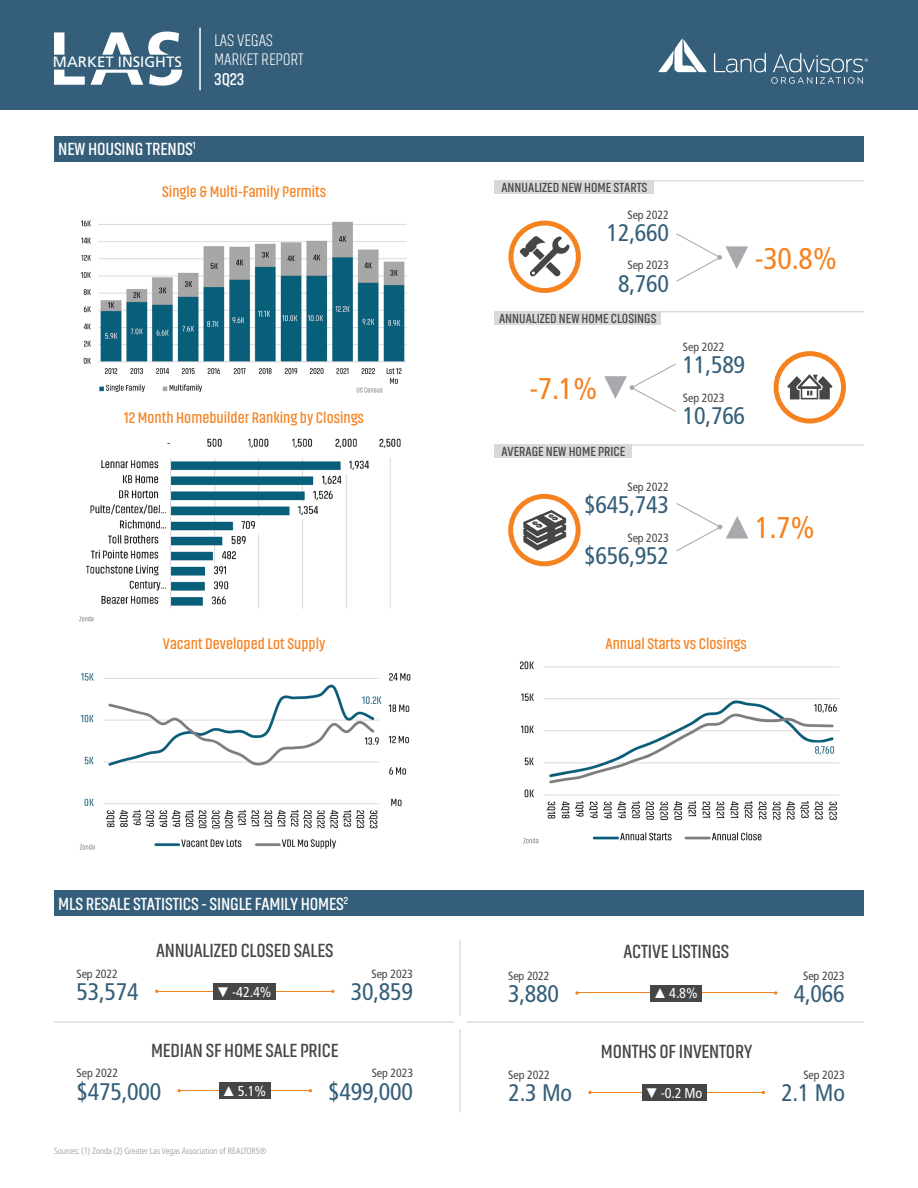
<style>
.page{position:relative;width:918px;height:1188px;background:#fff}
.page>*{position:absolute;margin:0;border:0;box-sizing:border-box;transform-origin:0 0}
.MLS_Housing_Stat_Left{font:condensed 30px "Frutiger LT Pro";color:#f58220}
.MLS_Housing_Stat_Right{font:condensed 30px "Frutiger LT Pro";color:#f58220}
.MLS_Housing_Stat_Right-2{font:condensed 24px "Frutiger LT Pro";letter-spacing:-.01em;color:#345e79}
.Body_Copy_01_Left{font:condensed 24px "Frutiger LT Pro";letter-spacing:-.01em;color:#345e79}
.Body_Copy_01_Right{font:condensed 24px "Frutiger LT Pro";letter-spacing:-.01em;color:#345e79}
.MLS_Housing_Stat_Left-2{font:condensed 24px "Frutiger LT Pro";letter-spacing:-.01em;color:#345e79}
.Body_Copy_Centered{font:600 19.5px "Akhand";letter-spacing:-.01em;color:#454646}
.Body_Copy_01_Left-2{font:600 18px "Akhand";letter-spacing:-.01em;color:#fff}
.t1{font:200 17.4px "Akhand";letter-spacing:-.01em;color:#fff}
.t2{font:600 17.4px "Akhand";color:#fff}
.Body_Copy_Centered-2{font:600 15.75px "Akhand";color:#f58220}
.t3{font:15px "Frutiger LT Pro";color:#fff}
.Stat_Rate_Indented_Centered{font:condensed 14.25px "Frutiger LT Pro";color:#fff}
.Subheadline_01_Left_Indented{font:600 13.5px "Akhand";color:#454646}
.Stat_Rate_Indented_Centered-2{font:600 13.5px "Akhand";color:#454646}
.MLS_Housing_Stat_Right-3{font:condensed 12px "Frutiger LT Pro";letter-spacing:-.01em;color:#454646}
.Body_Copy_01_Left-3{font:condensed 12px "Frutiger LT Pro";letter-spacing:-.01em;color:#454646}
.Body_Copy_01_Right-2{font:condensed 12px "Frutiger LT Pro";letter-spacing:-.01em;color:#454646}
.MLS_Housing_Stat_Left-3{font:condensed 12px "Frutiger LT Pro";letter-spacing:-.01em;color:#454646}
.t4{font:300 condensed 9px "Frutiger LT Pro";letter-spacing:-.01em;color:#939598}
.s1{font-family:"Arial Narrow";font-stretch:normal}
</style>
<div class="page">
<div style="left:0;top:0;width:918px;height:109px;background:#345e79"></div>
<svg style="left:714px;top:52px;width:154px;height:32px"></svg>
<svg style="left:659px;top:39px;width:48px;height:33px"></svg>
<hr style="left:199px;top:28px;width:2px;height:62px;background:#fff">
<svg style="left:54px;top:32px;width:128px;height:54px"></svg>
<div style="left:508px;top:494px;width:73px;height:72px;border:5px solid #f5821f;border-radius:50%"></div>
<div style="left:774px;top:351px;width:72px;height:73px;border:5px solid #f5821f;border-radius:50%"></div>
<svg style="left:787px;top:374px;width:45px;height:25px"></svg>
<div style="left:508px;top:221px;width:73px;height:72px;border:5px solid #f5821f;border-radius:50%"></div>
<svg style="left:520px;top:236px;width:50px;height:41px"></svg>
<svg style="left:523px;top:510px;width:43px;height:41px"></svg>
<hr style="left:495px;top:311px;width:369px;height:1px;background:#dcdddf">
<hr style="left:495px;top:444px;width:369px;height:2px;background:#dcdddf">
<hr style="left:495px;top:180px;width:369px;height:2px;background:#dcdddf">
<div style="left:495px;top:180px;width:159px;height:14px;background:#d8d9da"></div>
<svg style="left:676px;top:233px;width:72px;height:49px"></svg>
<div style="left:495px;top:311px;width:166px;height:14px;background:#d8d9da"></div>
<img style="left:519px;top:661px;width:320px;height:183px">
<div style="left:495px;top:444px;width:137px;height:14px;background:#d8d9da"></div>
<img style="left:79px;top:673px;width:332px;height:177px">
<img style="left:79px;top:438px;width:322px;height:184px">
<img style="left:80px;top:220px;width:327px;height:173px">
<svg style="left:676px;top:503px;width:72px;height:49px"></svg>
<svg style="left:604px;top:363px;width:72px;height:49px"></svg>
<hr style="left:54px;top:1021px;width:810px;height:2px;background:#dcdddf">
<hr style="left:459px;top:940px;width:2px;height:173px;background:#dcdddf">
<div style="left:454px;top:1016px;width:12px;height:12px;background:#fff"></div>
<hr style="left:158px;top:991px;width:130px;height:1px;background:#f58220">
<hr style="left:202px;top:991px;width:129px;height:1px;background:#f58220">
<svg style="left:331px;top:990px;width:4px;height:3px"></svg>
<div style="left:214px;top:983px;width:62px;height:17px;background:#454646"></div>
<hr style="left:179px;top:1090px;width:130px;height:1px;background:#f58220">
<div style="left:219px;top:1082px;width:52px;height:17px;background:#454646"></div>
<svg style="left:588px;top:1091px;width:4px;height:3px"></svg>
<hr style="left:592px;top:1092px;width:129px;height:1px;background:#f58220">
<hr style="left:632px;top:1092px;width:130px;height:1px;background:#f58220">
<div style="left:642px;top:1084px;width:65px;height:17px;background:#454646"></div>
<svg style="left:575px;top:991px;width:4px;height:4px"></svg>
<hr style="left:578px;top:992px;width:130px;height:1px;background:#f58220">
<hr style="left:645px;top:992px;width:129px;height:1px;background:#f58220">
<svg style="left:774px;top:991px;width:3px;height:4px"></svg>
<div style="left:651px;top:985px;width:51px;height:16px;background:#454646"></div>
<div style="left:54px;top:136px;width:810px;height:26px;background:#345e79"></div>
<div style="left:54px;top:890px;width:810px;height:26px;background:#345e79"></div>
<p class="t3" style="left:53px;top:53px;width:130px">MARKET INSIGHTS</p>
<p class="t1" style="left:214px;top:31px;width:60px">LAS VEGAS</p>
<p class="t1" style="left:214px;top:51px;width:91px">MARKET REPORT</p>
<p class="t2" style="left:214px;top:70px;width:32px">3Q23</p>
<p class="Body_Copy_01_Left-2" style="left:58px;top:140px;width:139px">NEW HOUSING TRENDS<sup>1</sup></p>
<p class="Body_Copy_Centered-2" style="left:162px;top:184px;width:166px">Single &amp; Multi-Family Permits</p>
<p class="Body_Copy_Centered-2" style="left:124px;top:410px;width:241px">12 Month Homebuilder Ranking by Closings</p>
<p class="Subheadline_01_Left_Indented" style="left:501px;top:180px;width:147px">ANNUALIZED NEW HOME STARTS</p>
<p class="MLS_Housing_Stat_Right-3" style="left:628px;top:207px;width:43px">Sep 2022</p>
<p class="MLS_Housing_Stat_Right-2" style="left:607px;top:219px;width:64px">12,660</p>
<p class="MLS_Housing_Stat_Right-3" style="left:628px;top:258px;width:43px">Sep 2023</p>
<p class="MLS_Housing_Stat_Right-2" style="left:618px;top:269px;width:52px">8,760</p>
<p class="Stat_Rate_Indented_Centered-2" style="left:499px;top:311px;width:159px">ANNUALIZED NEW HOME CLOSINGS</p>
<p class="MLS_Housing_Stat_Right" style="left:529px;top:371px;width:70px">-7.1%</p>
<p class="Subheadline_01_Left_Indented" style="left:501px;top:445px;width:125px">AVERAGE NEW HOME PRICE</p>
<p class="MLS_Housing_Stat_Right-3" style="left:628px;top:480px;width:43px">Sep 2022</p>
<p class="MLS_Housing_Stat_Right-2" style="left:584px;top:491px;width:86px">$645,743</p>
<p class="MLS_Housing_Stat_Right-3" style="left:628px;top:531px;width:43px">Sep 2023</p>
<p class="MLS_Housing_Stat_Right-2" style="left:584px;top:542px;width:86px">$656,952</p>
<p class="MLS_Housing_Stat_Left" style="left:755px;top:241px;width:84px">-30.8%</p>
<p class="MLS_Housing_Stat_Left-3" style="left:683px;top:340px;width:43px">Sep 2022</p>
<p class="MLS_Housing_Stat_Left-2" style="left:683px;top:351px;width:64px">11,589</p>
<p class="MLS_Housing_Stat_Left-3" style="left:683px;top:391px;width:43px">Sep 2023</p>
<p class="MLS_Housing_Stat_Left-2" style="left:683px;top:402px;width:64px">10,766</p>
<p class="MLS_Housing_Stat_Left" style="left:755px;top:510px;width:61px">1.7%</p>
<p class="Body_Copy_Centered-2" style="left:163px;top:635px;width:164px">Vacant Developed Lot Supply</p>
<p class="Body_Copy_Centered-2" style="left:606px;top:635px;width:143px">Annual Starts vs Closings</p>
<p class="Body_Copy_01_Left-2" style="left:58px;top:894px;width:291px">MLS RESALE STATISTICS - SINGLE FAMILY HOMES<sup>2</sup></p>
<p class="Body_Copy_Centered" style="left:156px;top:940px;width:179px">ANNUALIZED CLOSED SALES</p>
<p class="Stat_Rate_Indented_Centered" style="left:218px;top:983px;width:55px"><span class="s1">▼</span>-42.4%</p>
<p class="Body_Copy_01_Left-3" style="left:77px;top:967px;width:43px">Sep 2022</p>
<p class="Body_Copy_01_Right-2" style="left:372px;top:967px;width:43px">Sep 2023</p>
<p class="Body_Copy_01_Left" style="left:77px;top:978px;width:64px">53,574</p>
<p class="Body_Copy_01_Right" style="left:351px;top:978px;width:64px">30,859</p>
<p class="Body_Copy_Centered" style="left:624px;top:941px;width:107px">ACTIVE LISTINGS</p>
<p class="Body_Copy_01_Left-3" style="left:508px;top:968px;width:43px">Sep 2022</p>
<p class="Body_Copy_01_Right-2" style="left:803px;top:968px;width:43px">Sep 2023</p>
<p class="Body_Copy_01_Left" style="left:508px;top:980px;width:52px">3,880</p>
<p class="Stat_Rate_Indented_Centered" style="left:655px;top:985px;width:44px"><span class="s1">▲</span>4.8%</p>
<p class="Body_Copy_01_Right" style="left:794px;top:980px;width:52px">4,066</p>
<p class="Body_Copy_Centered" style="left:151px;top:1040px;width:189px">MEDIAN SF HOME SALE PRICE</p>
<p class="Stat_Rate_Indented_Centered" style="left:224px;top:1083px;width:44px"><span class="s1">▲</span>5.1%</p>
<p class="Body_Copy_01_Left-3" style="left:77px;top:1066px;width:43px">Sep 2022</p>
<p class="Body_Copy_01_Right-2" style="left:372px;top:1066px;width:43px">Sep 2023</p>
<p class="Body_Copy_01_Left" style="left:77px;top:1077px;width:86px">$475,000</p>
<p class="Body_Copy_01_Right" style="left:328px;top:1077px;width:86px">$499,000</p>
<p class="Body_Copy_Centered" style="left:601px;top:1042px;width:153px">MONTHS OF INVENTORY</p>
<p class="Stat_Rate_Indented_Centered" style="left:647px;top:1085px;width:57px"><span class="s1">▼</span>-0.2 Mo</p>
<p class="Body_Copy_01_Left-3" style="left:508px;top:1068px;width:43px">Sep 2022</p>
<p class="Body_Copy_01_Right-2" style="left:803px;top:1068px;width:43px">Sep 2023</p>
<p class="Body_Copy_01_Left" style="left:508px;top:1079px;width:65px">2.3 Mo</p>
<p class="Body_Copy_01_Right" style="left:781px;top:1079px;width:65px">2.1 Mo</p>
<p class="t4" style="left:54px;top:1146px;width:214px">Sources: (1) Zonda (2) Greater Las Vegas Association of REALTORS®</p>
</div>
